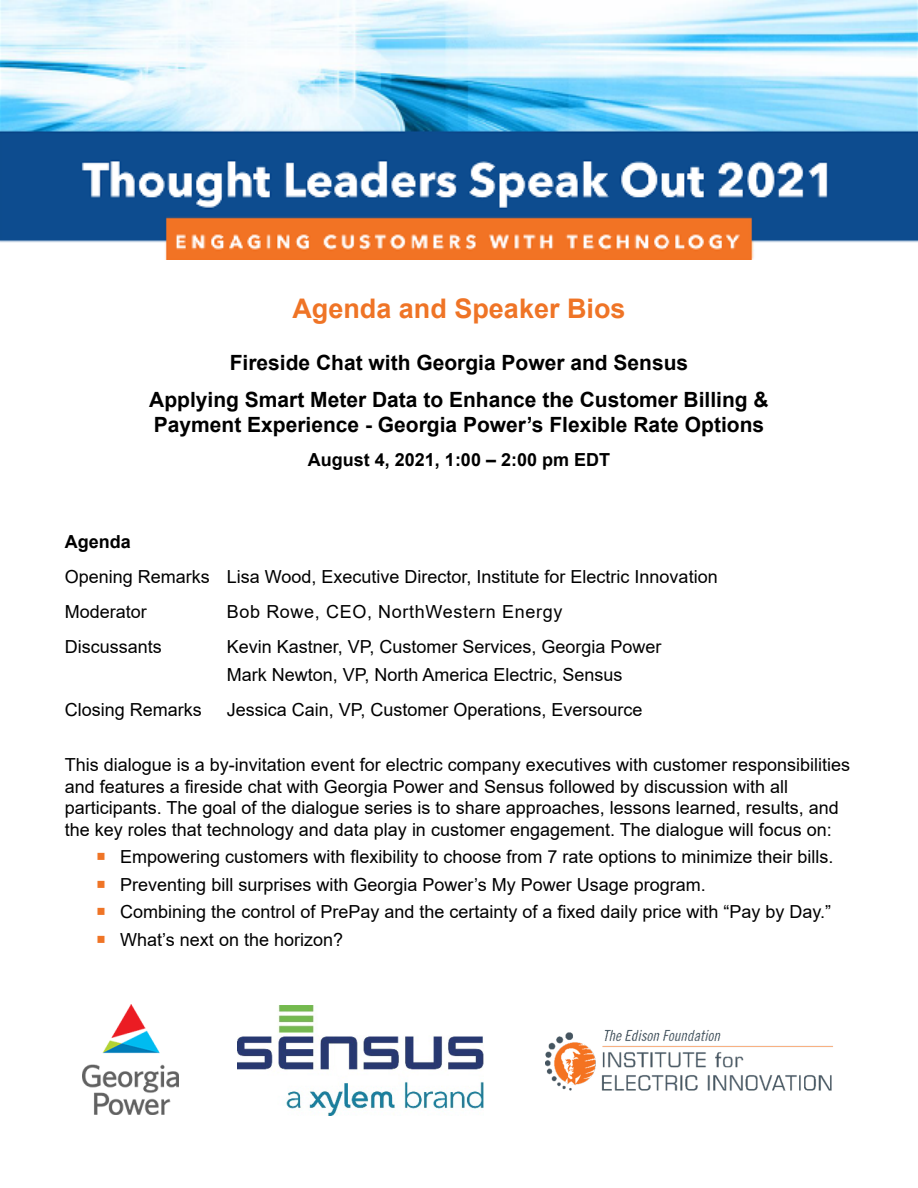
<style>
.page{position:relative;width:918px;height:1188px;background:#fff}
.page>*{position:absolute;margin:0;border:0;box-sizing:border-box;transform-origin:0 0}
.t1{font:700 27px "Arial";color:#ef7426}
.t2{font:700 21px/37.2px "Arial";color:#000;text-align:center}
.t3{font:18px/27.6px "Arial";color:#000}
.t4{font:700 18px "Arial";color:#000}
.t5{font:18px "Arial";letter-spacing:.035em;color:#000}
</style>
<div class="page">
<img style="left:0;top:0;width:918px;height:260px">
<img style="left:545px;top:1029px;width:288px;height:62px">
<img style="left:83px;top:1004px;width:95px;height:110px">
<img style="left:238px;top:1006px;width:245px;height:110px">
<h1 class="t1" style="left:292px;top:289px;width:335px">Agenda and Speaker Bios</h1>
<p class="t2" style="left:149px;top:344px;width:621px">Fireside Chat with Georgia Power and Sensus<br>Applying Smart Meter Data to Enhance the Customer Billing &amp;</p>
<p class="t2" style="left:154px;top:407px;width:612px">Payment Experience - Georgia Power’s Flexible Rate Options</p>
<p class="t4" style="left:308px;top:447px;width:304px">August 4, 2021, 1:00 – 2:00 pm EDT</p>
<p class="t4" style="left:65px;top:529px;width:68px">Agenda</p>
<p class="t3" style="left:65px;top:559px;width:654px;line-height:35.1px">Opening Remarks Lisa Wood, Executive Director, Institute for Electric Innovation<br>Moderator</p>
<p class="t5" style="left:227px;top:599px;width:337px">Bob Rowe, CEO, NorthWestern Energy</p>
<p class="t3" style="left:65px;top:633px;width:99px">Discussants</p>
<p class="t3" style="left:227px;top:633px;width:436px">Kevin Kastner, VP, Customer Services, Georgia Power<br>Mark Newton, VP, North America Electric, Sensus</p>
<p class="t3" style="left:65px;top:695px;width:139px">Closing Remarks</p>
<p class="t3" style="left:227px;top:695px;width:417px">Jessica Cain, VP, Customer Operations, Eversource</p>
<p class="t3" style="left:65px;top:754px;width:787px;line-height:21.6px">This dialogue is a by-invitation event for electric company executives with customer responsibilities and features a fireside chat with Georgia Power and Sensus followed by discussion with all participants. The goal of the dialogue series is to share approaches, lessons learned, results, and the key roles that technology and data play in customer engagement. The dialogue will focus on:</p>
<p class="t3" style="left:120px;top:843px;width:715px">Empowering customers with flexibility to choose from 7 rate options to minimize their bills.<br>Preventing bill surprises with Georgia Power’s My Power Usage program.<br>Combining the control of PrePay and the certainty of a fixed daily price with “Pay by Day.” What’s next on the horizon?</p>
</div>
